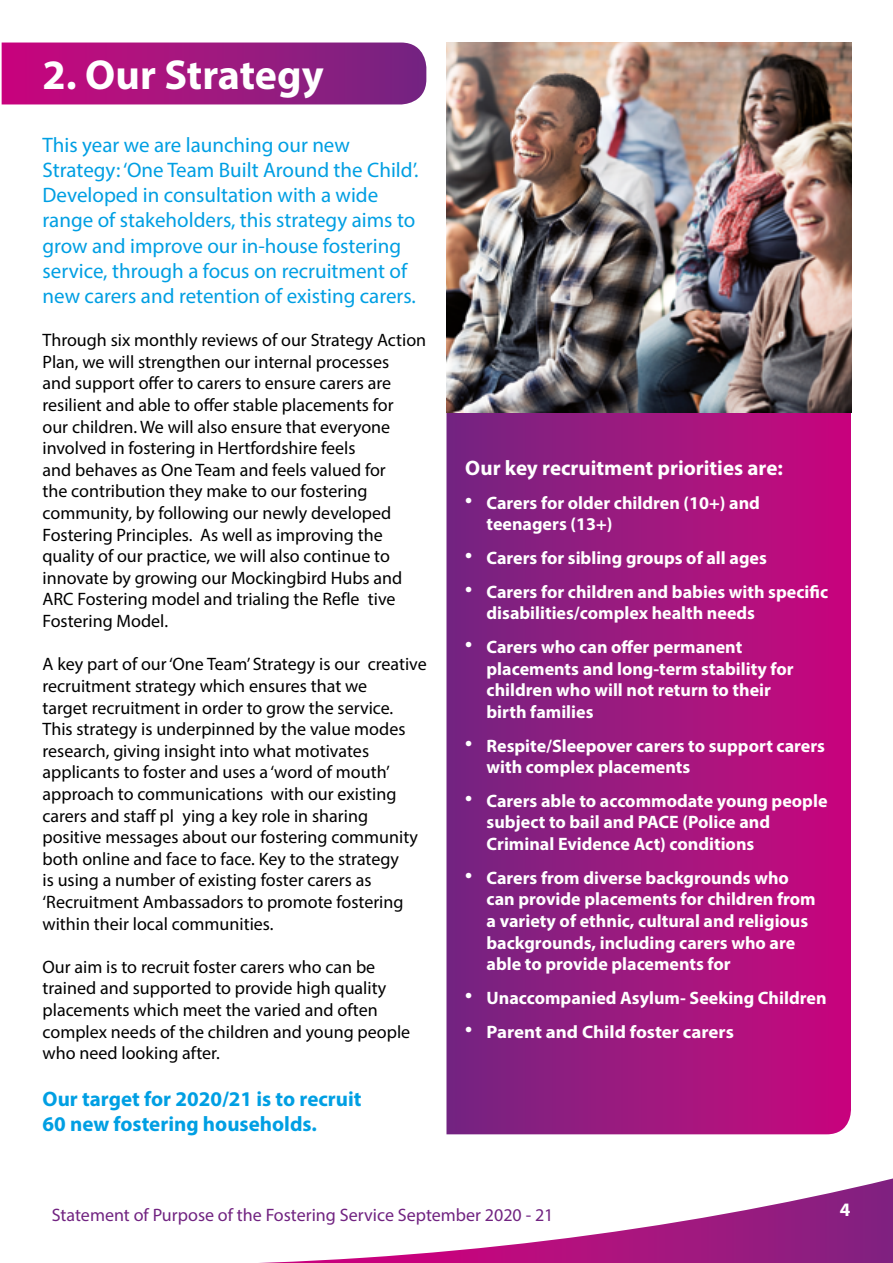
<style>
.page{position:relative;width:893px;height:1263px;background:#fff}
.page>*{position:absolute;margin:0;border:0;box-sizing:border-box;transform-origin:0 0}
.Page_Header{font:700 42px "Myriad Pro";color:#fff}
.Standfirst{font:21px/25.2px "Myriad Pro";color:#009fe3}
.Body_text{font:700 21px/25.2px "Myriad Pro";color:#009fe3}
.Body_text-2{font:700 21px "Myriad Pro";color:#fff}
.t1{font:700 19.05px "Myriad Pro";color:#fff}
.Body_text-3{font:18px/21.6px "Myriad Pro";color:#000}
.Body_text-4{font:700 18px/21.6px "Myriad Pro";color:#fff}
.t2{font:18px "Myriad Pro";color:#712381}
.Body_text-5{font:700 18px "Myriad Pro";color:#fff;scale:1.05 1}
</style>
<div class="page">
<svg style="left:259px;top:1178px;width:634px;height:85px"></svg>
<svg style="left:2px;top:43px;width:424px;height:61px;background:#a0187f"></svg>
<svg style="left:446px;top:43px;width:406px;height:1091px;background:#9f177f"></svg>
<img style="left:446px;top:43px;width:405px;height:369px">
<p class="Page_Header" style="left:43px;top:48px;width:283px">2. Our Strategy</p>
<p class="Standfirst" style="left:43px;top:132px;width:377px">This year we are launching our new Strategy: ‘One Team Built Around the Child’.<br>Developed in consultation with a wide range of stakeholders, this strategy aims to grow and improve our in-house fostering service, through a focus on recruitment of new carers and retention of existing carers.</p>
<p class="Body_text-3" style="left:43px;top:329px;width:385px">Through six monthly reviews of our Strategy Action Plan, we will strengthen our internal processes<br>and support offer to carers to ensure carers are resilient and able to offer stable placements for<br>our children. We will also ensure that everyone involved in fostering in Hertfordshire feels<br>and behaves as One Team and feels valued for<br>the contribution they make to our fostering community, by following our newly developed Fostering Principles. As well as improving the quality of our practice, we will also continue to innovate by growing our Mockingbird Hubs and ARC Fostering model and trialing the Refle tive Fostering Model.</p>
<p class="Body_text-3" style="left:43px;top:653px;width:386px">A key part of our ‘One Team’ Strategy is our creative recruitment strategy which ensures that we<br>target recruitment in order to grow the service.<br>This strategy is underpinned by the value modes research, giving insight into what motivates applicants to foster and uses a ‘word of mouth’ approach to communications with our existing carers and staff pl ying a key role in sharing positive messages about our fostering community both online and face to face. Key to the strategy<br>is using a number of existing foster carers as ‘Recruitment Ambassadors to promote fostering within their local communities.</p>
<p class="Body_text-3" style="left:43px;top:955px;width:369px">Our aim is to recruit foster carers who can be trained and supported to provide high quality placements which meet the varied and often complex needs of the children and young people who need looking after.</p>
<p class="Body_text" style="left:43px;top:1085px;width:321px">Our target for 2020/21 is to recruit<br>60 new fostering households.</p>
<p class="Body_text-2" style="left:465px;top:454px;width:319px">Our key recruitment priorities are:</p>
<p class="Body_text-4" style="left:487px;top:491px;width:275px;text-indent:-21px"><sup>•</sup> Carers for older children (10+) and teenagers (13+)</p>
<p class="Body_text-4" style="left:465px;top:547px;width:303px"><sup>•</sup> Carers for sibling groups of all ages</p>
<p class="Body_text-4" style="left:487px;top:580px;width:343px;text-indent:-21px"><sup>•</sup> Carers for children and babies with specific disabilities/complex health needs</p>
<p class="Body_text-4" style="left:487px;top:636px;width:309px;text-indent:-21px"><sup>•</sup> Carers who can offer permanent placements and long-term stability for children who will not return to their birth families</p>
<p class="Body_text-4" style="left:487px;top:734px;width:340px;text-indent:-21px"><sup>•</sup> Respite/Sleepover carers to support carers with complex placements</p>
<p class="Body_text-4" style="left:487px;top:789px;width:342px;text-indent:-21px"><sup>•</sup> Carers able to accommodate young people subject to bail and PACE (Police and<br>Criminal Evidence Act) conditions</p>
<p class="Body_text-4" style="left:487px;top:866px;width:331px;text-indent:-21px"><sup>•</sup> Carers from diverse backgrounds who can provide placements for children from a variety of ethnic, cultural and religious backgrounds, including carers who are able to provide placements for</p>
<p class="Body_text-4" style="left:465px;top:986px;width:363px"><sup>•</sup> Unaccompanied Asylum- Seeking Children</p>
<p class="Body_text-5" style="left:465px;top:1020px;width:257px"><sup>•</sup> Parent and Child foster carers</p>
<p class="t2" style="left:52px;top:1204px;width:503px">Statement of Purpose of the Fostering Service September 2020 - 21</p>
<p class="t1" style="left:840px;top:1197px;width:12px">4</p>
</div>
